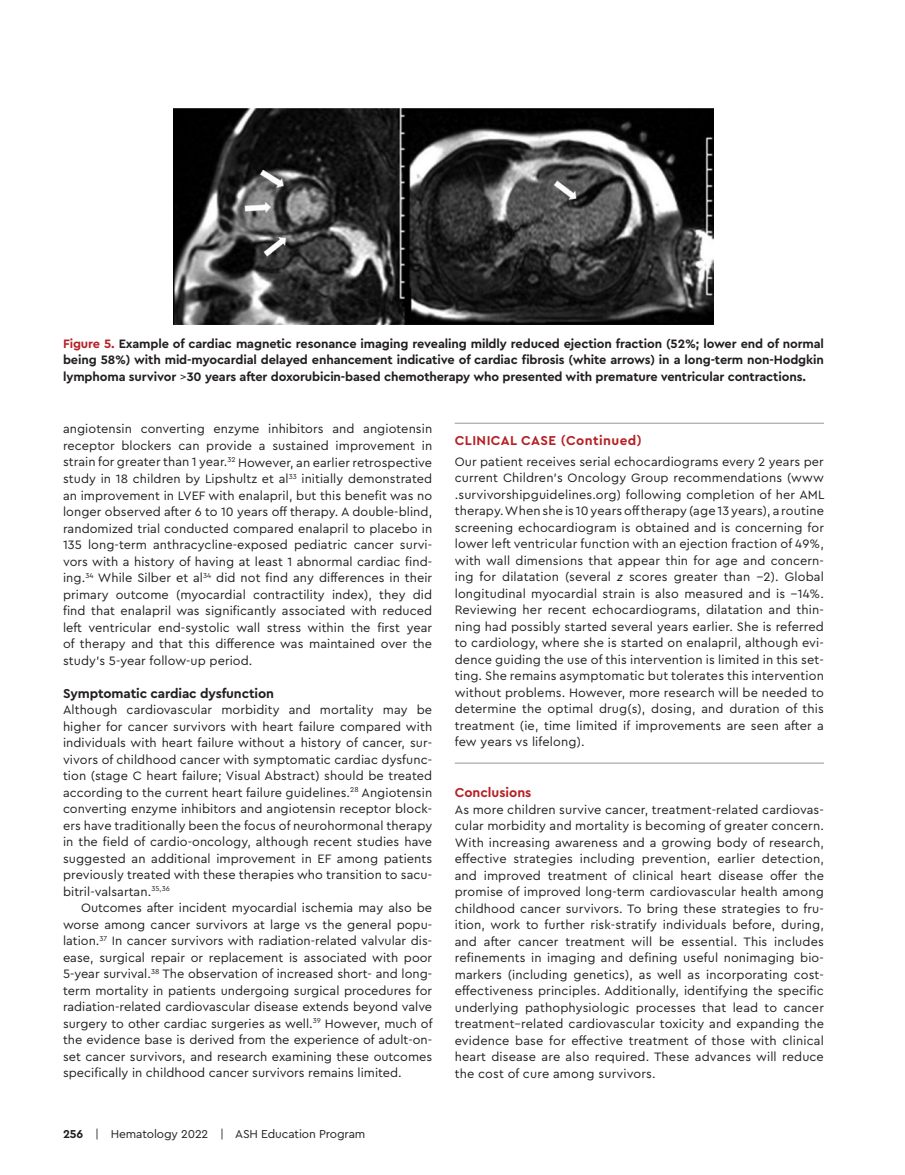
<style>
.page{position:relative;width:905px;height:1175px;background:#fff}
.page>*{position:absolute;margin:0;border:0;box-sizing:border-box;transform-origin:0 0}
.t1{font:700 13.5px "Cera Pro";letter-spacing:-.01em;color:#231f20}
.t2{font:700 13.5px "Cera Pro";letter-spacing:.025em;color:#b62024}
.t3{font:700 13.5px "Cera Pro";color:#b62024}
.t4{font:12.75px/16.5px "Cera Pro";letter-spacing:.005em;color:#231f20;text-align:justify}
.t5{font:700 12.75px/16.5px "Cera Pro";letter-spacing:-.01em;color:#231f20;text-align:justify}
.t6{font:12px "Cera Pro";letter-spacing:-.01em;color:#231f20}
.s1{color:#b62024}
.s2{font-weight:400}
.s3{font-weight:700}
.s4{font-style:italic}
</style>
<div class="page">
<img style="left:173px;top:108px;width:540px;height:216px">
<hr style="left:454px;top:423px;width:370px;height:1px;background:#939598">
<hr style="left:454px;top:762px;width:370px;height:1px;background:#939598">
<p class="t5" style="left:63px;top:334px;width:762px"><span class="s1">Figure 5.</span> Example of cardiac magnetic resonance imaging revealing mildly reduced ejection fraction (52%; lower end of normal being 58%) with mid-myocardial delayed enhancement indicative of cardiac fibrosis (white arrows) in a long-term non-Hodgkin lymphoma survivor <span class="s2">&gt;</span>30 years after doxorubicin-based chemotherapy who presented with premature ventricular contractions.</p>
<p class="t4" style="left:63px;top:420px;width:371px">angiotensin converting enzyme inhibitors and angiotensin receptor blockers can provide a sustained improvement in strain for greater than 1 year.<sup>32</sup> However, an earlier retrospective study in 18 children by Lipshultz et al<sup>33</sup> initially demonstrated an improvement in LVEF with enalapril, but this benefit was no longer observed after 6 to 10 years off therapy. A double-blind, randomized trial conducted compared enalapril to placebo in 135 long-term anthracycline-exposed pediatric cancer survi&shy;vors with a history of having at least 1 abnormal cardiac find&shy;ing.<sup>34</sup> While Silber et al<sup>34</sup> did not find any differences in their primary outcome (myocardial contractility index), they did find that enalapril was signif-i-cantly associated with reduced left ventricular end-systolic wall stress within the first year of therapy and that this difference was maintained over the study’s 5-year follow-up period.</p>
<p class="t1" style="left:63px;top:684px;width:212px">Symptomatic cardiac dysfunction</p>
<p class="t4" style="left:63px;top:701px;width:371px">Although cardiovascular morbidity and mortality may be higher for cancer survivors with heart failure compared with individuals with heart failure without a history of cancer, sur&shy;vivors of childhood cancer with symptomatic cardiac dysfunc&shy;tion (stage C heart failure; Visual Abstract) should be treated according to the current heart failure guidelines.<sup>28</sup> Angiotensin converting enzyme inhibitors and angiotensin receptor block&shy;ers have traditionally been the focus of neurohormonal therapy in the field of cardio-oncology, although recent studies have suggested an additional improvement in EF among patients previously treated with these therapies who transition to sacu&shy;bitril-valsartan.<sup>35,36</sup></p>
<p class="t4" style="left:63px;top:899px;width:371px;text-align:left;text-indent:18px">Outcomes after incident myocardial ischemia may also be worse among cancer survivors at large vs the general popu&shy;lation.<sup>37</sup> In cancer survivors with radiation-related valvular dis&shy;ease, surgical repair or replacement is associated with poor 5-year survival.<sup>38</sup> The observation of increased short- and long&shy;term mortality in patients undergoing surgical procedures for radiation-related cardiovascular disease extends beyond valve surgery to other cardiac surgeries as well.<sup>39</sup> However, much of the evidence base is derived from the experience of adult-on&shy;set cancer survivors, and research examining these outcomes specif-i-cally in childhood cancer survivors remains limited.</p>
<p class="t6" style="left:63px;top:1126px;width:304px"><span class="s3">256</span> | Hematology 2022 | ASH Education Program</p>
<p class="t2" style="left:454px;top:431px;width:188px">CLINICAL CASE (Continued)</p>
<p class="t4" style="left:454px;top:452px;width:371px;text-align:left">Our patient receives serial echocardiograms every 2 years per current Children’s Oncology Group recommendations (www .survivorshipguidelines.org) following completion of her AML therapy. When she is 10 years off therapy (age 13 years), a routine screening echocardiogram is obtained and is concerning for lower left ventricular function with an ejection fraction of 49%, with wall dimensions that appear thin for age and concern&shy;ing for dilatation (several <span class="s4">z</span> scores greater than −2). Global longitudinal myocardial strain is also measured and is −14%.<br>Reviewing her recent echocardiograms, dilatation and thin&shy;ning had possibly started several years earlier. She is referred to cardiology, where she is started on enalapril, although evi&shy;dence guiding the use of this intervention is limited in this set&shy;ting. She remains asymptomatic but tolerates this intervention without problems. However, more research will be needed to determine the optimal drug(s), dosing, and duration of this treatment (ie, time limited if improvements are seen after a few years vs lifelong).</p>
<p class="t3" style="left:454px;top:783px;width:78px">Conclusions</p>
<p class="t4" style="left:454px;top:800px;width:371px">As more children survive cancer, treatment-related cardiovas&shy;cular morbidity and mortality is becoming of greater concern.<br>With increasing awareness and a growing body of research, effective strategies including prevention, earlier detection, and improved treatment of clinical heart disease offer the promise of improved long-term cardiovascular health among childhood cancer survivors. To bring these strategies to fru&shy;ition, work to further risk-stratify individuals before, during, and after cancer treatment will be essential. This includes refinements in imaging and defining useful nonimaging bio&shy;markers (including genetics), as well as incorporating cost&shy;effectiveness principles. Additionally, identifying the specific underlying pathophysiologic processes that lead to cancer treatment–related cardiovascular toxicity and expanding the evidence base for effective treatment of those with clinical heart disease are also required. These advances will reduce the cost of cure among survivors.</p>
</div>
